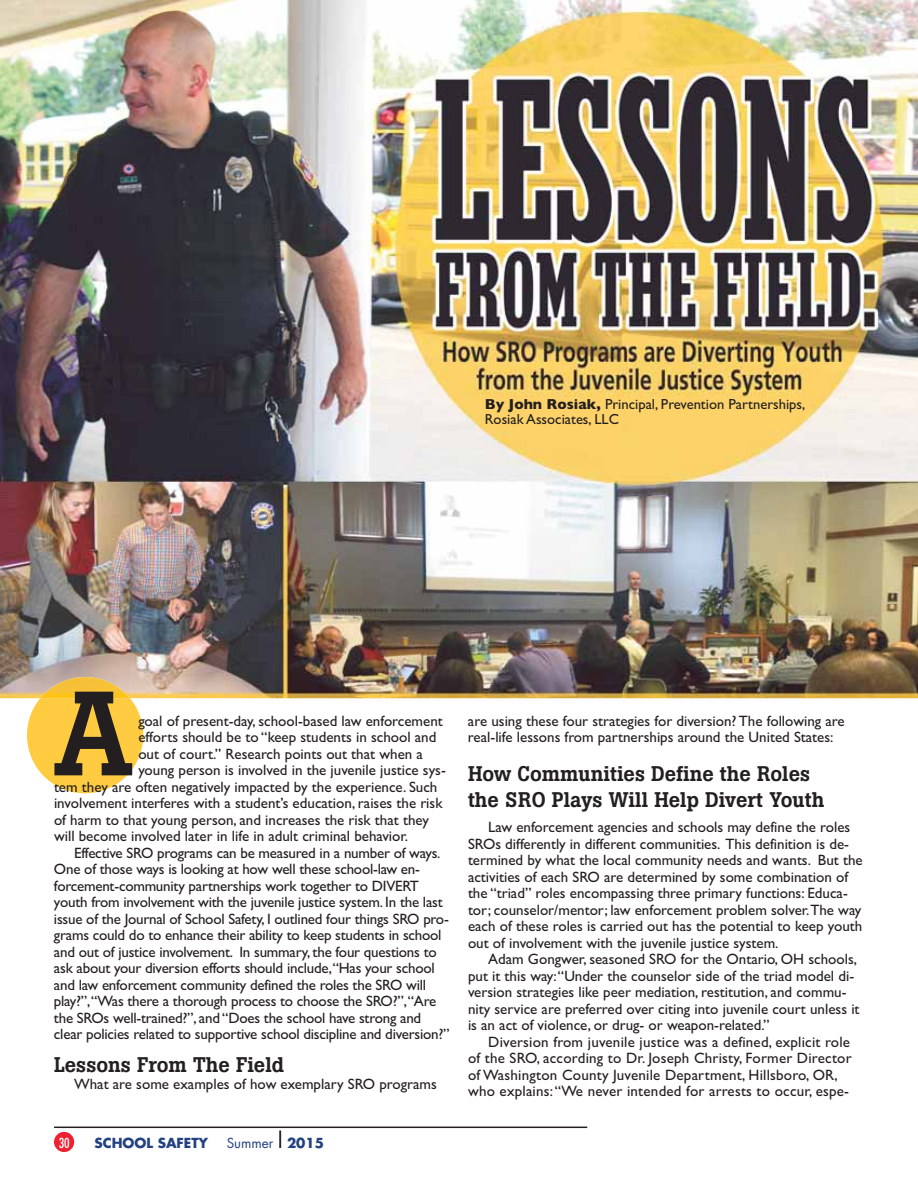
<style>
.page{position:relative;width:918px;height:1188px;background:#fff}
.page>*{position:absolute;margin:0;border:0;box-sizing:border-box;transform-origin:0 0}
.t1{font:500 118.5px "Boton";color:#231f20}
.t2{font:500 21px/25.2px "Boton";color:#231f20}
.t3{font:15px/16.5px "Gill Sans";color:#231f20}
.t4{font:14.55px/15.3px "Gill Sans";color:#231f20}
.t5{font:700 13.5px "Futura";color:#234182}
.t6{font:13.5px "Futura";color:#234182}
.t7{font:condensed 13.5px "Futura";color:#fff}
.s1{font-weight:700}
.s2{font-family:"Helvetica";font-stretch:condensed;font-size:24px;color:#090e1c}
</style>
<div class="page">
<img style="left:0;top:0;width:918px;height:698px">
<svg style="left:27px;top:698px;width:116px;height:95px;background:#fed35d"></svg>
<img style="left:40px;top:677px;width:90px;height:21px">
<div style="left:54px;top:1132px;width:20px;height:20px;background:#ee2133;border-radius:50%"></div>
<hr style="left:54px;top:1127px;width:533px;height:1px;background:#231f20">
<p class="t4" style="left:485px;top:398px;width:322px"><span class="s1">By John Rosiak,</span> Principal, Prevention Partnerships,<br>Rosiak Associates, LLC</p>
<h1 class="t1" style="left:54px;top:692px;width:81px">A</h1>
<p class="t3" style="left:138px;top:714px;width:306px">goal of present-day, school-based law enforcement</p>
<p class="t3" style="left:138px;top:731px;width:300px">efforts should be to “keep students in school and</p>
<p class="t3" style="left:138px;top:747px;width:286px">out of court.” Research points out that when a</p>
<p class="t3" style="left:138px;top:764px;width:309px">young person is involved in the juvenile justice sys-</p>
<p class="t3" style="left:54px;top:780px;width:385px">tem they are often negatively impacted by the experience. Such</p>
<p class="t3" style="left:54px;top:797px;width:390px">involvement interferes with a student’s education, raises the risk</p>
<p class="t3" style="left:54px;top:813px;width:377px">of harm to that young person, and increases the risk that they</p>
<p class="t3" style="left:54px;top:830px;width:356px">will become involved later in life in adult criminal behavior.</p>
<p class="t3" style="left:74px;top:846px;width:368px">Effective SRO programs can be measured in a number of ways.</p>
<p class="t3" style="left:54px;top:863px;width:368px">One of those ways is looking at how well these school-law en-</p>
<p class="t3" style="left:54px;top:879px;width:367px">forcement-community partnerships work together to DIVERT</p>
<p class="t3" style="left:54px;top:896px;width:390px">youth from involvement with the juvenile justice system. In the last</p>
<p class="t3" style="left:54px;top:912px;width:396px">issue of the Journal of School Safety, I outlined four things SRO pro-</p>
<p class="t3" style="left:54px;top:929px;width:389px">grams could do to enhance their ability to keep students in school</p>
<p class="t3" style="left:54px;top:945px;width:384px">and out of justice involvement. In summary, the four questions to</p>
<p class="t3" style="left:54px;top:962px;width:382px">ask about your diversion efforts should include,“Has your school</p>
<p class="t3" style="left:54px;top:978px;width:374px">and law enforcement community defined the roles the SRO will</p>
<p class="t3" style="left:54px;top:995px;width:384px">play?”,“Was there a thorough process to choose the SRO?”,“Are</p>
<p class="t3" style="left:54px;top:1011px;width:369px">the SROs well-trained?”, and “Does the school have strong and</p>
<p class="t3" style="left:54px;top:1028px;width:397px">clear policies related to supportive school discipline and diversion?”</p>
<h2 class="t2" style="left:54px;top:1055px;width:232px">Lessons From The Field</h2>
<p class="t3" style="left:74px;top:1077px;width:364px">What are some examples of how exemplary SRO programs</p>
<p class="t7" style="left:59px;top:1136px;width:13px">30</p>
<p class="t5" style="left:94px;top:1136px;width:115px">SCHOOL SAFETY</p>
<p class="t6" style="left:227px;top:1136px;width:99px">Summer <span class="s2">l</span> <span class="s1">2015</span></p>
<p class="t3" style="left:468px;top:714px;width:378px">are using these four strategies for diversion? The following are real-life lessons from partnerships around the United States:</p>
<h2 class="t2" style="left:468px;top:764px;width:358px">How Communities Define the Roles the SRO Plays Will Help Divert Youth</h2>
<p class="t3" style="left:468px;top:820px;width:396px;text-indent:20px">Law enforcement agencies and schools may define the roles SROs differently in different communities. This definition is de&shy;termined by what the local community needs and wants. But the activities of each SRO are determined by some combination of the “triad” roles encompassing three primary functions: Educa&shy;tor; counselor/mentor; law enforcement problem solver.The way each of these roles is carried out has the potential to keep youth out of involvement with the juvenile justice system.</p>
<p class="t3" style="left:468px;top:952px;width:393px;text-indent:20px">Adam Gongwer, seasoned SRO for the Ontario, OH schools, put it this way: “Under the counselor side of the triad model di&shy;version strategies like peer mediation, restitution, and commu&shy;nity service are preferred over citing into juvenile court unless it is an act of violence, or drug- or weapon-related.”</p>
<p class="t3" style="left:468px;top:1035px;width:385px;text-indent:20px">Diversion from juvenile justice was a defined, explicit role of the SRO, according to Dr. Joseph Christy, Former Director of Washington County Juvenile Department, Hillsboro, OR, who explains: “We never intended for arrests to occur, espe-</p>
</div>
